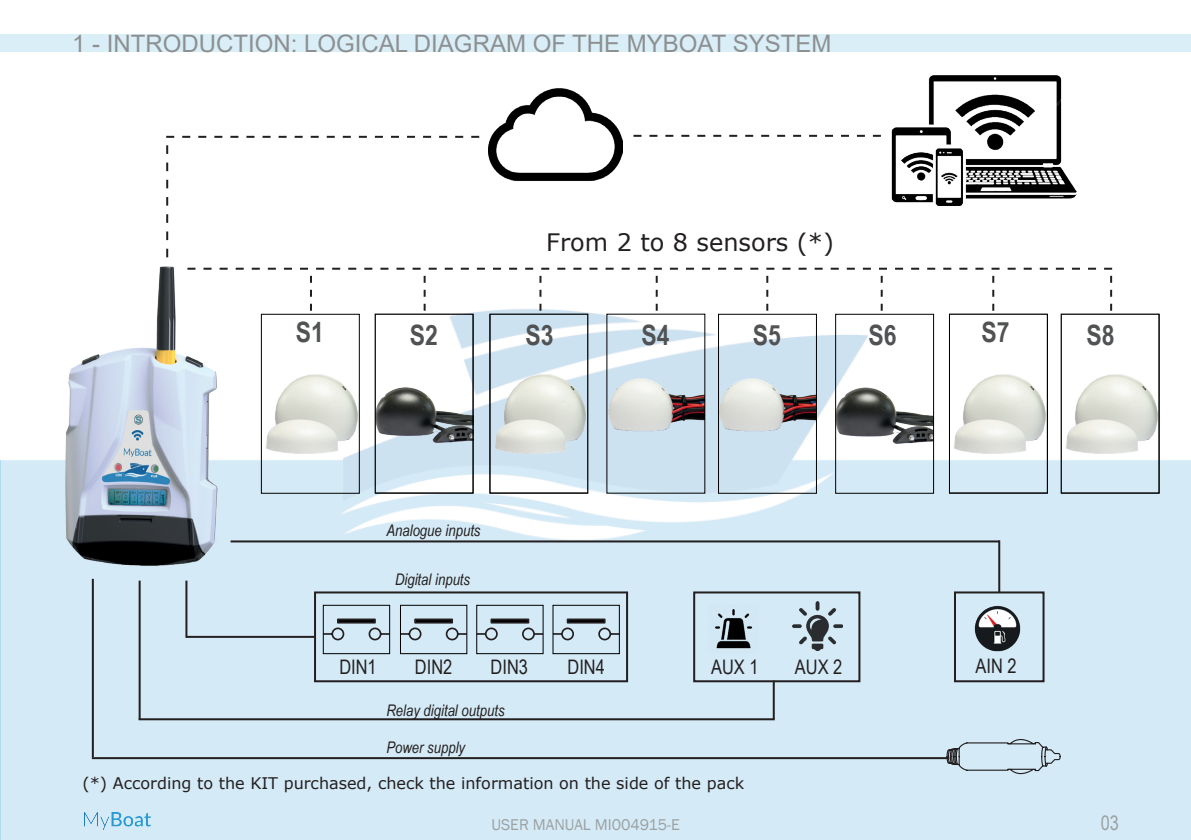
<style>
.page{position:relative;width:1191px;height:840px;background:#fff}
.page>*{position:absolute;margin:0;border:0;box-sizing:border-box;transform-origin:0 0}
.t1{font:700 28px "Arial Narrow";color:#505253}
.t2{font:700 28px "Arial Narrow";color:#505354}
.t3{font:24px "Arial";color:#8d9091}
.t4{font:24px "Verdana";color:#231f20}
.t5{font:20px "Arial Narrow";color:#231f20}
.t6{font:20px "Arial Narrow";color:#9ca1a2}
.t7{font:16px "Verdana";color:#231f20}
.t8{font:italic 16px "Arial Narrow";color:#231f20}
.t9{font:16px "Franklin Gothic";color:#9ca1a2}
</style>
<div class="page">
<img style="left:0;top:34px;width:1191px;height:805px">
<img style="left:84px;top:812px;width:66px;height:17px">
<img style="left:1065px;top:324px;width:92px;height:167px">
<div style="left:1060px;top:313px;width:99px;height:180px;border:1px solid #000"></div>
<img style="left:953px;top:324px;width:92px;height:167px">
<div style="left:949px;top:313px;width:99px;height:180px;border:1px solid #000"></div>
<img style="left:837px;top:360px;width:95px;height:117px">
<div style="left:835px;top:313px;width:99px;height:180px;border:1px solid #000"></div>
<img style="left:494px;top:324px;width:92px;height:167px">
<div style="left:489px;top:313px;width:99px;height:180px;border:1px solid #000"></div>
<img style="left:720px;top:333px;width:95px;height:139px">
<div style="left:718px;top:313px;width:99px;height:180px;border:1px solid #000"></div>
<img style="left:608px;top:333px;width:95px;height:139px">
<img style="left:377px;top:360px;width:94px;height:116px">
<div style="left:375px;top:313px;width:98px;height:180px;border:1px solid #000"></div>
<div style="left:0;top:35px;width:1190px;height:17px;background:#daeef8"></div>
<img style="left:265px;top:324px;width:93px;height:167px">
<div style="left:261px;top:313px;width:99px;height:180px;border:1px solid #000"></div>
<img style="left:63px;top:264px;width:155px;height:304px">
<svg style="left:187px;top:267px;width:925px;height:2px"></svg>
<svg style="left:310px;top:276px;width:2px;height:34px"></svg>
<hr style="left:92px;top:756px;width:857px;height:2px;background:#231f20">
<svg style="left:166px;top:136px;width:313px;height:2px"></svg>
<svg style="left:633px;top:135px;width:248px;height:2px"></svg>
<svg style="left:325px;top:626px;width:63px;height:15px"></svg>
<div style="left:337px;top:618px;width:39px;height:5px;border:2px solid #231f20"></div>
<div style="left:323px;top:604px;width:67px;height:49px;border:1px solid #000"></div>
<img style="left:891px;top:75px;width:185px;height:130px">
<svg style="left:946px;top:737px;width:115px;height:37px;background:#bed0db"></svg>
<img style="left:489px;top:67px;width:133px;height:134px">
<img style="left:708px;top:603px;width:50px;height:50px">
<img style="left:973px;top:604px;width:48px;height:47px">
<img style="left:792px;top:600px;width:50px;height:50px">
<svg style="left:166px;top:145px;width:2px;height:112px"></svg>
<div style="left:314px;top:591px;width:314px;height:91px;border:2px solid #231f20"></div>
<div style="left:693px;top:591px;width:167px;height:91px;border:2px solid #231f20"></div>
<div style="left:954px;top:591px;width:90px;height:91px;border:2px solid #231f20"></div>
<svg style="left:423px;top:276px;width:2px;height:34px"></svg>
<svg style="left:539px;top:276px;width:2px;height:34px"></svg>
<svg style="left:655px;top:276px;width:2px;height:34px"></svg>
<svg style="left:766px;top:276px;width:2px;height:34px"></svg>
<svg style="left:880px;top:276px;width:2px;height:34px"></svg>
<svg style="left:992px;top:276px;width:2px;height:34px"></svg>
<svg style="left:1110px;top:276px;width:2px;height:34px"></svg>
<hr style="left:92px;top:578px;width:2px;height:179px;background:#231f20">
<hr style="left:231px;top:540px;width:768px;height:2px;background:#231f20">
<hr style="left:772px;top:680px;width:2px;height:38px;background:#231f20">
<hr style="left:998px;top:540px;width:2px;height:52px;background:#231f20">
<hr style="left:139px;top:580px;width:2px;height:139px;background:#231f20">
<hr style="left:185px;top:580px;width:2px;height:57px;background:#231f20">
<hr style="left:186px;top:635px;width:128px;height:2px;background:#231f20">
<hr style="left:139px;top:717px;width:635px;height:2px;background:#231f20">
<svg style="left:402px;top:626px;width:63px;height:15px"></svg>
<div style="left:414px;top:618px;width:39px;height:5px;border:2px solid #231f20"></div>
<div style="left:400px;top:604px;width:67px;height:49px;border:1px solid #000"></div>
<svg style="left:478px;top:626px;width:63px;height:15px"></svg>
<div style="left:490px;top:618px;width:39px;height:5px;border:2px solid #231f20"></div>
<div style="left:476px;top:604px;width:67px;height:49px;border:1px solid #000"></div>
<svg style="left:554px;top:626px;width:64px;height:15px"></svg>
<div style="left:567px;top:618px;width:38px;height:5px;border:2px solid #231f20"></div>
<div style="left:552px;top:604px;width:68px;height:49px;border:1px solid #000"></div>
<h2 class="t3" style="left:72px;top:27px;width:761px">1 - INTRODUCTION: LOGICAL DIAGRAM OF THE MYBOAT SYSTEM</h2>
<h2 class="t4" style="left:546px;top:226px;width:289px">From 2 to 8 sensors (*)</h2>
<h1 class="t2" style="left:296px;top:310px;width:30px">S1</h1>
<h1 class="t1" style="left:410px;top:314px;width:30px">S2</h1>
<h1 class="t1" style="left:525px;top:314px;width:30px">S3</h1>
<h1 class="t1" style="left:641px;top:314px;width:30px">S4</h1>
<h1 class="t1" style="left:753px;top:314px;width:30px">S5</h1>
<h1 class="t1" style="left:868px;top:314px;width:30px">S6</h1>
<h1 class="t1" style="left:981px;top:310px;width:30px">S7</h1>
<h1 class="t1" style="left:1086px;top:314px;width:30px">S8</h1>
<p class="t8" style="left:386px;top:519px;width:96px">Analogue inputs</p>
<p class="t8" style="left:395px;top:567px;width:77px">Digital inputs</p>
<p class="t5" style="left:339px;top:651px;width:39px">DIN1</p>
<p class="t5" style="left:415px;top:651px;width:39px">DIN2</p>
<p class="t5" style="left:490px;top:651px;width:39px">DIN3</p>
<p class="t5" style="left:567px;top:651px;width:39px">DIN4</p>
<p class="t8" style="left:386px;top:699px;width:120px">Relay digital outputs</p>
<p class="t8" style="left:386px;top:736px;width:80px">Power supply</p>
<p class="t5" style="left:711px;top:651px;width:49px">AUX 1</p>
<p class="t5" style="left:795px;top:651px;width:49px">AUX 2</p>
<p class="t5" style="left:975px;top:651px;width:43px">AIN 2</p>
<p class="t7" style="left:82px;top:771px;width:663px">(*) According to the KIT purchased, check the information on the side of the pack</p>
<p class="t9" style="left:491px;top:814px;width:190px">USER MANUAL MI004915-E</p>
<p class="t6" style="left:1100px;top:807px;width:20px">03</p>
</div>
